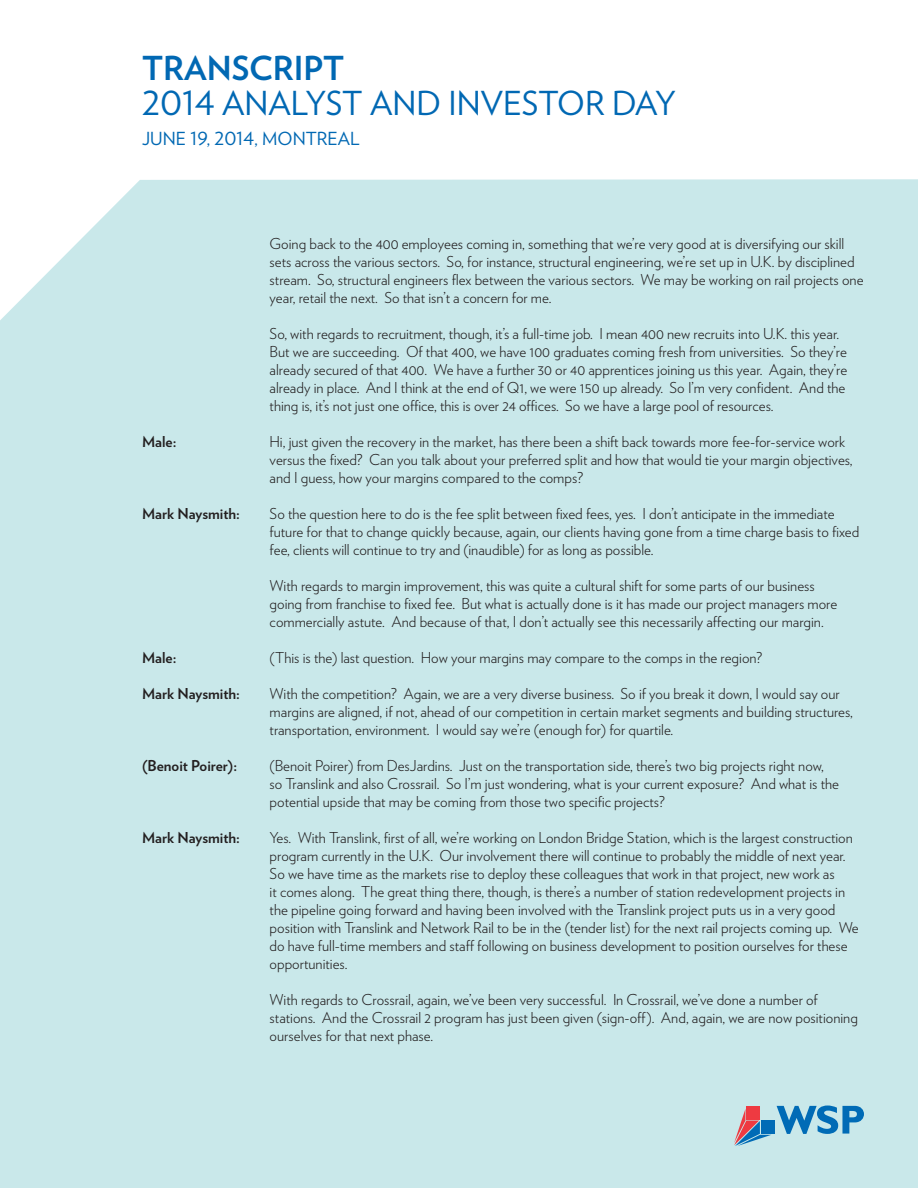
<style>
.page{position:relative;width:918px;height:1188px;background:#fff}
.page>*{position:absolute;margin:0;border:0;box-sizing:border-box;transform-origin:0 0}
.t1{font:33px "Verlag";color:#0168b3}
.t2{font:700 33px "Verlag";color:#0168b3}
.t3{font:18px "Verlag";color:#0168b3}
.t4{font:300 15px/18px "Verlag";color:#231f20}
.t5{font:700 15px "Verlag";color:#231f20}
</style>
<div class="page">
<div style="left:0;top:179px;width:918px;height:1009px;background:#c9e8ea"></div>
<svg style="left:734px;top:1109px;width:37px;height:37px"></svg>
<div style="left:761px;top:1120px;width:13px;height:14px;background:#006bb6"></div>
<div style="left:746px;top:1106px;width:14px;height:13px;background:#ee3a41"></div>
<svg style="left:777px;top:1106px;width:87px;height:28px;background:#5ea5ce"></svg>
<h1 class="t2" style="left:142px;top:43px;width:204px">TRANSCRIPT</h1>
<h1 class="t1" style="left:142px;top:78px;width:536px">2014 ANALYST AND INVESTOR DAY</h1>
<p class="t3" style="left:142px;top:125px;width:219px">JUNE 19, 2014, MONTREAL</p>
<p class="t4" style="left:270px;top:234px;width:596px">Going back to the 400 employees coming in, something that we’re very good at is diversifying our skill sets across the various sectors. So, for instance, structural engineering, we’re set up in U.K. by disciplined stream. So, structural engineers flex between the various sectors. We may be working on rail projects one year, retail the next. So that isn’t a concern for me.</p>
<p class="t4" style="left:270px;top:324px;width:579px">So, with regards to recruitment, though, it’s a full-time job. I mean 400 new recruits into U.K. this year.<br>But we are succeeding. Of that 400, we have 100 graduates coming fresh from universities. So they’re already secured of that 400. We have a further 30 or 40 apprentices joining us this year. Again, they’re already in place. And I think at the end of Q1, we were 150 up already. So I’m very confident. And the thing is, it’s not just one office, this is over 24 offices. So we have a large pool of resources.</p>
<p class="t5" style="left:142px;top:430px;width:36px">Male:</p>
<p class="t4" style="left:270px;top:432px;width:585px">Hi, just given the recovery in the market, has there been a shift back towards more fee-for-service work versus the fixed? Can you talk about your preferred split and how that would tie your margin objectives, and I guess, how your margins compared to the comps?</p>
<p class="t5" style="left:142px;top:502px;width:99px">Mark Naysmith:</p>
<p class="t4" style="left:270px;top:504px;width:591px">So the question here to do is the fee split between fixed fees, yes. I don’t anticipate in the immediate future for that to change quickly because, again, our clients having gone from a time charge basis to fixed fee, clients will continue to try and (inaudible) for as long as possible.</p>
<p class="t4" style="left:270px;top:576px;width:569px">With regards to margin improvement, this was quite a cultural shift for some parts of our business going from franchise to fixed fee. But what is actually done is it has made our project managers more commercially astute. And because of that, I don’t actually see this necessarily affecting our margin.</p>
<p class="t5" style="left:142px;top:646px;width:36px">Male:</p>
<p class="t4" style="left:270px;top:648px;width:494px">(This is the) last question. How your margins may compare to the comps in the region?</p>
<p class="t5" style="left:142px;top:682px;width:99px">Mark Naysmith:</p>
<p class="t4" style="left:270px;top:684px;width:585px">With the competition? Again, we are a very diverse business. So if you break it down, I would say our margins are aligned, if not, ahead of our competition in certain market segments and building structures, transportation, environment. I would say we’re (enough for) for quartile.</p>
<p class="t5" style="left:142px;top:754px;width:96px">(Benoit Poirer):</p>
<p class="t4" style="left:270px;top:756px;width:571px">(Benoit Poirer) from DesJardins. Just on the transportation side, there’s two big projects right now, so Translink and also Crossrail. So I’m just wondering, what is your current exposure? And what is the potential upside that may be coming from those two specific projects?</p>
<p class="t5" style="left:142px;top:826px;width:99px">Mark Naysmith:</p>
<p class="t4" style="left:270px;top:828px;width:591px">Yes. With Translink, first of all, we’re working on London Bridge Station, which is the largest construction program currently in the U.K. Our involvement there will continue to probably the middle of next year.<br>So we have time as the markets rise to deploy these colleagues that work in that project, new work as<br>it comes along. The great thing there, though, is there’s a number of station redevelopment projects in the pipeline going forward and having been involved with the Translink project puts us in a very good position with Translink and Network Rail to be in the (tender list) for the next rail projects coming up. We do have full-time members and staff following on business development to position ourselves for these opportunities.</p>
<p class="t4" style="left:270px;top:990px;width:590px">With regards to Crossrail, again, we’ve been very successful. In Crossrail, we’ve done a number of stations. And the Crossrail 2 program has just been given (sign-off). And, again, we are now positioning ourselves for that next phase.</p>
</div>
